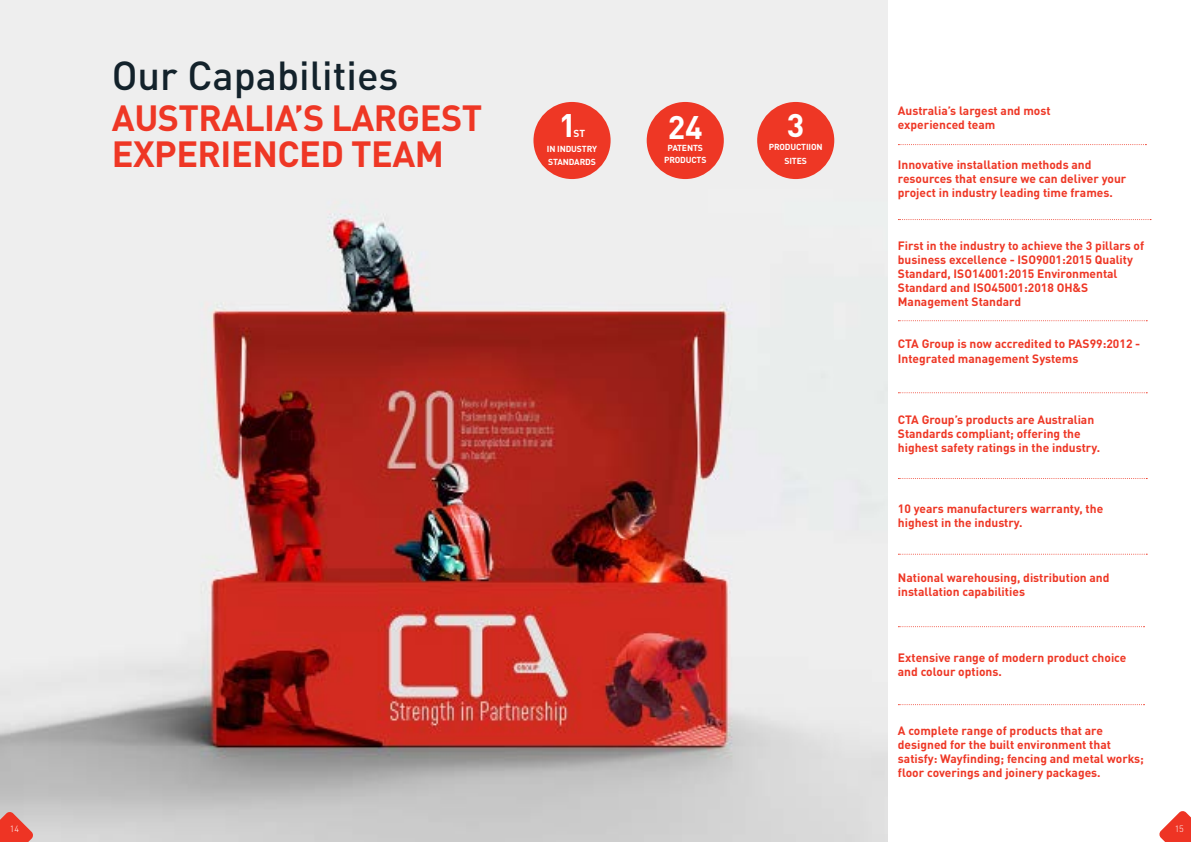
<style>
.page{position:relative;width:1191px;height:842px;background:#fff}
.page>*{position:absolute;margin:0;border:0;box-sizing:border-box;transform-origin:0 0}
.t1{font:500 40px "DINOT";color:#13222b}
.t2{font:700 36px/36px "DINOT";letter-spacing:-.015em;color:#ee3725}
.t3{font:700 32.3px "DINOT";color:#fff}
.t4{font:700 12px/14px "DINOT";color:#ee3725}
.t5{font:700 10.1px "DINOT";color:#fff}
.t6{font:300 9px "DINOT";color:#fff}
.t7{font:700 8.6px/12px "DINOT";letter-spacing:-.015em;color:#fff;text-align:center}
</style>
<div class="page">
<img style="left:0;top:0;width:887px;height:842px">
<div style="left:646px;top:102px;width:78px;height:77px;background:#ee3725;border-radius:50%"></div>
<svg style="left:898px;top:392px;width:249px;height:1px"></svg>
<svg style="left:898px;top:626px;width:246px;height:1px"></svg>
<svg style="left:898px;top:704px;width:246px;height:1px"></svg>
<svg style="left:898px;top:478px;width:249px;height:1px"></svg>
<svg style="left:898px;top:554px;width:249px;height:1px"></svg>
<svg style="left:898px;top:144px;width:248px;height:1px"></svg>
<svg style="left:898px;top:219px;width:253px;height:1px"></svg>
<svg style="left:898px;top:320px;width:249px;height:1px"></svg>
<svg style="left:0;top:812px;width:33px;height:30px"></svg>
<svg style="left:1159px;top:811px;width:32px;height:31px"></svg>
<div style="left:757px;top:102px;width:77px;height:77px;background:#ee3725;border-radius:50%"></div>
<div style="left:533px;top:102px;width:77px;height:77px;background:#ee3725;border-radius:50%"></div>
<h1 class="t1" style="left:112px;top:50px;width:288px">Our Capabilities</h1>
<h2 class="t2" style="left:112px;top:99px;width:372px">AUSTRALIA’S LARGEST<br>EXPERIENCED TEAM</h2>
<h3 class="t3" style="left:559px;top:104px;width:19px">1</h3>
<p class="t5" style="left:573px;top:127px;width:13px">ST</p>
<p class="t7" style="left:547px;top:142px;width:52px;line-height:13.6px;text-align:left">IN INDUSTRY<br>STANDARDS</p>
<h3 class="t3" style="left:668px;top:106px;width:36px">24</h3>
<p class="t7" style="left:664px;top:141px;width:44px">PATENTS<br>PRODUCTS</p>
<p class="t4" style="left:898px;top:103px;width:154px">Australia’s largest and most</p>
<h3 class="t3" style="left:787px;top:104px;width:19px">3</h3>
<p class="t4" style="left:898px;top:117px;width:99px">experienced team</p>
<p class="t7" style="left:768px;top:139px;width:55px;line-height:14.4px">PRODUCTIION<br>SITES</p>
<p class="t4" style="left:898px;top:157px;width:230px">Innovative installation methods and resources that ensure we can deliver your project in industry leading time frames.</p>
<p class="t4" style="left:898px;top:238px;width:248px">First in the industry to achieve the 3 pillars of business excellence - ISO9001:2015 Quality Standard, ISO14001:2015 Environmental Standard and ISO45001:2018 OH&amp;S Management Standard</p>
<p class="t4" style="left:898px;top:336px;width:244px;line-height:15px">CTA Group is now accredited to PAS99:2012 -<br>Integrated management Systems</p>
<p class="t4" style="left:898px;top:412px;width:204px">CTA Group’s products are Australian<br>Standards compliant; offering the highest safety ratings in the industry.</p>
<p class="t4" style="left:898px;top:501px;width:207px">10 years manufacturers warranty, the highest in the industry.</p>
<p class="t4" style="left:898px;top:570px;width:213px">National warehousing, distribution and installation capabilities</p>
<p class="t4" style="left:898px;top:650px;width:230px">Extensive range of modern product choice and colour options.</p>
<p class="t4" style="left:898px;top:723px;width:248px">A complete range of products that are designed for the built environment that satisfy: Wayfinding; fencing and metal works; floor coverings and joinery packages.</p>
<p class="t6" style="left:10px;top:823px;width:11px">14</p>
<p class="t6" style="left:1168px;top:823px;width:17px">1515</p>
</div>
